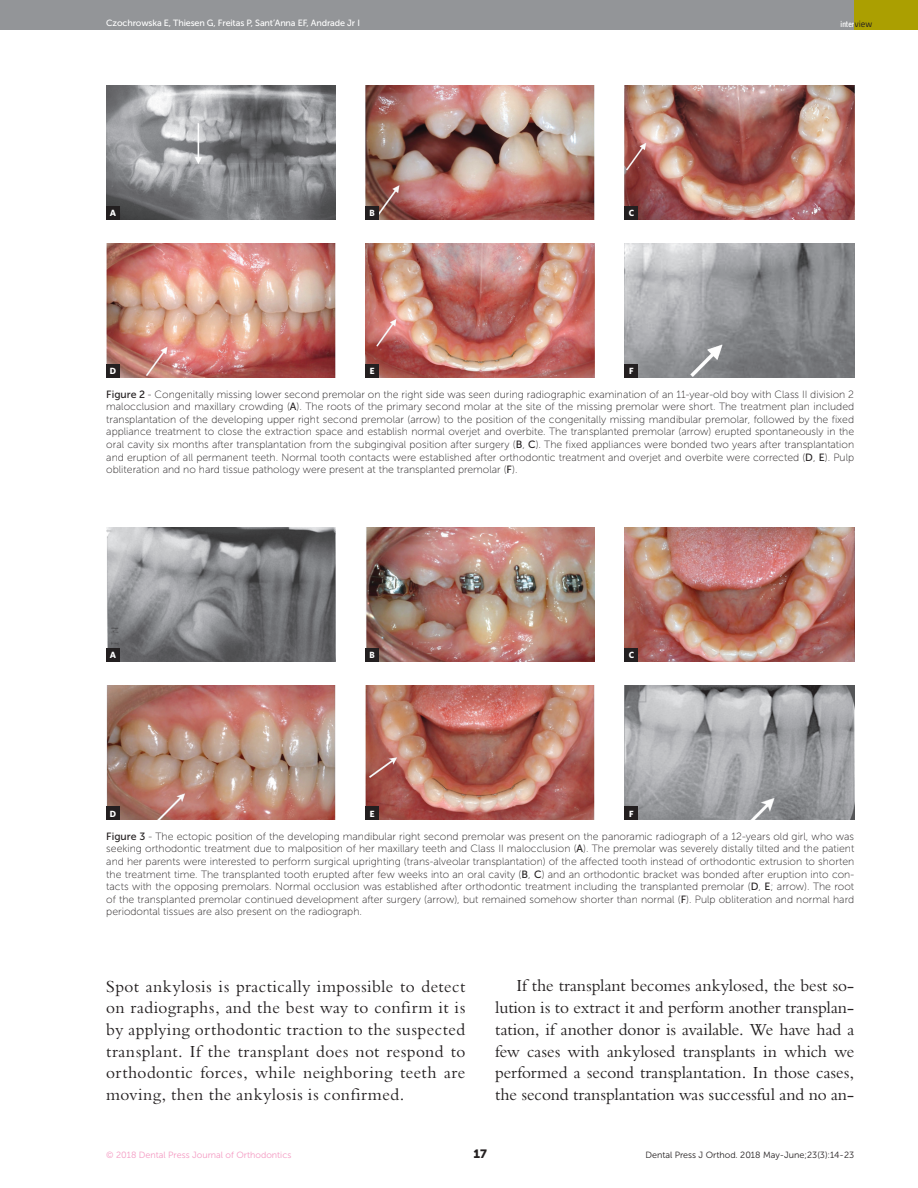
<style>
.page{position:relative;width:918px;height:1188px;background:#fff}
.page>*{position:absolute;margin:0;border:0;box-sizing:border-box;transform-origin:0 0}
.t1{font:16.5px/21.8px "Bergamo Std";letter-spacing:.01em;color:#231f20;text-align:justify}
.t2{font:12px "Museo Sans 900";color:#231f20}
.t3{font:10.5px/12.6px "Museo Sans 100";color:#231f20;text-align:justify}
.t4{font:9px "Museo Sans 500";letter-spacing:-.015em;color:#fff}
.t5{font:9px "Museo Sans 300";color:#231f20}
.t6{font:9px "Museo Sans 300";color:#f499c2}
.t7{font:700 9px "Whitney";color:#fff}
.t8{font:500 9px "Whitney Condensed";color:#fff}
.s1{font-family:"Titillium Text 22 L";font-weight:400;color:#231f20}
.s2{font-family:"Museo Sans 500"}
</style>
<div class="page">
<div style="left:0;top:0;width:918px;height:30px;background:#939598"></div>
<div style="left:854px;top:0;width:64px;height:30px;background:#ab9f01"></div>
<img style="left:106px;top:85px;width:230px;height:135px">
<img style="left:107px;top:527px;width:228px;height:135px">
<img style="left:625px;top:243px;width:229px;height:135px">
<img style="left:625px;top:685px;width:229px;height:135px">
<img style="left:366px;top:86px;width:229px;height:134px">
<img style="left:366px;top:528px;width:229px;height:134px">
<img style="left:106px;top:244px;width:230px;height:134px">
<img style="left:106px;top:686px;width:230px;height:134px">
<img style="left:625px;top:86px;width:229px;height:134px">
<img style="left:625px;top:528px;width:229px;height:134px">
<img style="left:366px;top:244px;width:229px;height:134px">
<img style="left:366px;top:686px;width:229px;height:134px">
<div style="left:106px;top:206px;width:14px;height:14px;background:#231f20"></div>
<div style="left:106px;top:649px;width:14px;height:13px;background:#231f20"></div>
<div style="left:106px;top:364px;width:14px;height:14px;background:#231f20"></div>
<div style="left:106px;top:807px;width:14px;height:13px;background:#231f20"></div>
<div style="left:366px;top:206px;width:13px;height:14px;background:#231f20"></div>
<div style="left:366px;top:649px;width:13px;height:13px;background:#231f20"></div>
<div style="left:366px;top:364px;width:13px;height:14px;background:#231f20"></div>
<div style="left:366px;top:807px;width:13px;height:13px;background:#231f20"></div>
<div style="left:625px;top:206px;width:13px;height:14px;background:#231f20"></div>
<div style="left:625px;top:649px;width:13px;height:13px;background:#231f20"></div>
<div style="left:625px;top:364px;width:13px;height:14px;background:#231f20"></div>
<div style="left:625px;top:807px;width:13px;height:13px;background:#231f20"></div>
<p class="t4" style="left:106px;top:18px;width:255px">Czochrowska E, Thiesen G, Freitas P, Sant’Anna EF, Andrade Jr I</p>
<p class="t8" style="left:841px;top:18px;width:33px">inter<span class="s1">view</span></p>
<p class="t7" style="left:110px;top:208px;width:8px">A</p>
<p class="t7" style="left:370px;top:208px;width:7px">B</p>
<p class="t7" style="left:629px;top:208px;width:7px">C</p>
<p class="t7" style="left:110px;top:366px;width:8px">D</p>
<p class="t7" style="left:370px;top:366px;width:6px">E</p>
<p class="t7" style="left:629px;top:366px;width:6px">F</p>
<p class="t3" style="left:106px;top:388px;width:749px"><span class="s2">Figure 2</span> - Congenitally missing lower second premolar on the right side was seen during radiographic examination of an 11-year-old boy with Class II division 2 malocclusion and maxillary crowding (<span class="s2">A</span>). The roots of the primary second molar at the site of the missing premolar were short. The treatment plan included transplantation of the developing upper right second premolar (arrow) to the position of the congenitally missing mandibular premolar, followed by the fixed appliance treatment to close the extraction space and establish normal overjet and overbite. The transplanted premolar (arrow) erupted spontaneously in the oral cavity six months after transplantation from the subgingival position after surgery (<span class="s2">B</span>, <span class="s2">C</span>). The fixed appliances were bonded two years after transplantation and eruption of all permanent teeth. Normal tooth contacts were established after orthodontic treatment and overjet and overbite were corrected (<span class="s2">D</span>, <span class="s2">E</span>). Pulp obliteration and no hard tissue pathology were present at the transplanted premolar (<span class="s2">F</span>).</p>
<p class="t7" style="left:110px;top:650px;width:8px">A</p>
<p class="t7" style="left:110px;top:808px;width:8px">D</p>
<p class="t7" style="left:370px;top:650px;width:7px">B</p>
<p class="t7" style="left:370px;top:808px;width:6px">E</p>
<p class="t7" style="left:629px;top:650px;width:7px">C</p>
<p class="t7" style="left:629px;top:808px;width:6px">F</p>
<p class="t3" style="left:106px;top:830px;width:750px"><span class="s2">Figure 3</span> - The ectopic position of the developing mandibular right second premolar was present on the panoramic radiograph of a 12-years old girl, who was seeking orthodontic treatment due to malposition of her maxillary teeth and Class II malocclusion (<span class="s2">A</span>). The premolar was severely distally tilted and the patient and her parents were interested to perform surgical uprighting (trans-alveolar transplantation) of the affected tooth instead of orthodontic extrusion to shorten the treatment time. The transplanted tooth erupted after few weeks into an oral cavity (<span class="s2">B</span>, <span class="s2">C</span>) and an orthodontic bracket was bonded after eruption into con&shy;tacts with the opposing premolars. Normal occlusion was established after orthodontic treatment including the transplanted premolar (<span class="s2">D</span>, <span class="s2">E</span>; arrow). The root of the transplanted premolar continued development after surgery (arrow), but remained somehow shorter than normal (<span class="s2">F</span>). Pulp obliteration and normal hard periodontal tissues are also present on the radiograph.</p>
<p class="t1" style="left:106px;top:975px;width:361px">Spot ankylosis is practically impossible to detect on radiographs, and the best way to confirm it is by applying orthodontic traction to the suspected transplant. If the transplant does not respond to orthodontic forces, while neighboring teeth are moving, then the ankylosis is confirmed.</p>
<p class="t1" style="left:495px;top:975px;width:361px;text-indent:21px">If the transplant becomes ankylosed, the best so&shy;lution is to extract it and perform another transplan&shy;tation, if another donor is available. We have had a few cases with ankylosed transplants in which we performed a second transplantation. In those cases, the second transplantation was successful and no an-</p>
<p class="t6" style="left:106px;top:1150px;width:187px">© 2018 Dental Press Journal of Orthodontics</p>
<p class="t2" style="left:474px;top:1147px;width:15px">17</p>
<p class="t5" style="left:645px;top:1150px;width:210px">Dental Press J Orthod. 2018 May-June;23(3):14-23</p>
</div>
